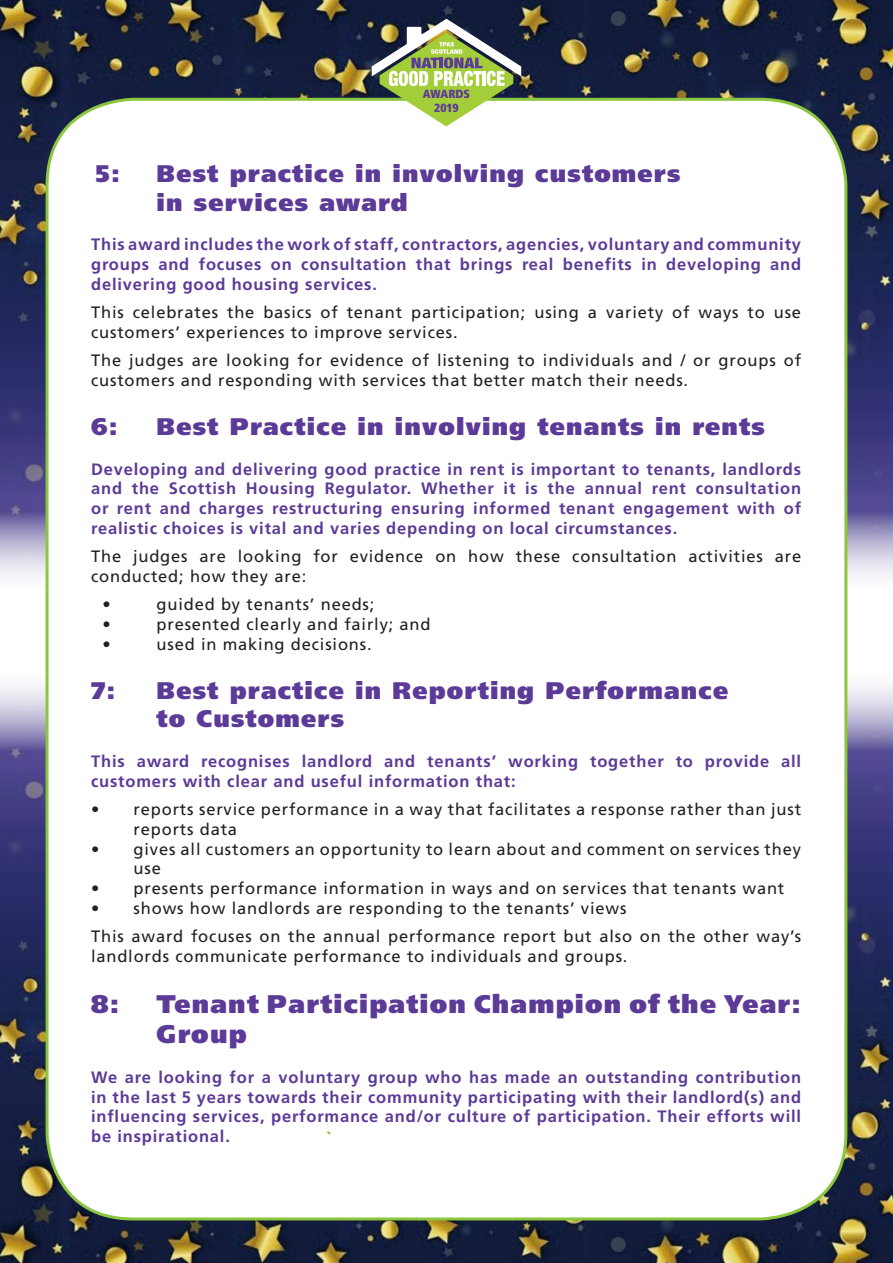
<style>
.page{position:relative;width:893px;height:1263px;background:#fff}
.page>*{position:absolute;margin:0;border:0;box-sizing:border-box;transform-origin:0 0}
.t1{font:900 25.5px/30.6px "Frutiger";letter-spacing:.05em;color:#5c3a97}
.t2{font:900 24px/28.8px "Frutiger";letter-spacing:.05em;color:#5c3a97}
.t3{font:16.5px/19.8px "Frutiger";letter-spacing:.05em;color:#231f20}
.t4{font:700 16.5px/19.8px "Frutiger";letter-spacing:.05em;color:#5c3a97;text-align:justify}
.t5{font:900 condensed 11.7px/14.1px "Frutiger";color:#5c3a97;text-align:center}
</style>
<div class="page">
<img style="left:0;top:666px;width:893px;height:597px">
<img style="left:0;top:0;width:893px;height:597px">
<div style="left:47px;top:99px;width:799px;height:1120px;background:#fff;border-radius:86px"></div>
<svg style="left:372px;top:19px;width:149px;height:108px"></svg>
<p class="t5" style="left:423px;top:87px;width:49px">AWARDS<br>2019</p>
<h2 class="t2" style="left:96px;top:159px;width:26px">5:</h2>
<h2 class="t2" style="left:157px;top:159px;width:525px">Best practice in involving customers in services award</h2>
<p class="t4" style="left:91px;top:235px;width:712px">This award includes the work of staff, contractors, agencies, voluntary and community groups and focuses on consultation that brings real benefits in developing and delivering good housing services.</p>
<p class="t3" style="left:91px;top:303px;width:711px">This celebrates the basics of tenant participation; using a variety of ways to use customers’ experiences to improve services.</p>
<p class="t3" style="left:91px;top:351px;width:711px">The judges are looking for evidence of listening to individuals and / or groups of customers and responding with services that better match their needs.</p>
<h2 class="t2" style="left:91px;top:412px;width:28px">6:</h2>
<h2 class="t2" style="left:157px;top:412px;width:610px">Best Practice in involving tenants in rents</h2>
<p class="t4" style="left:91px;top:459px;width:711px">Developing and delivering good practice in rent is important to tenants, landlords and the Scottish Housing Regulator. Whether it is the annual rent consultation or rent and charges restructuring ensuring informed tenant engagement with of realistic choices is vital and varies depending on local circumstances.</p>
<p class="t3" style="left:91px;top:546px;width:712px">The judges are looking for evidence on how these consultation activities are conducted; how they are:</p>
<p class="t3" style="left:103px;top:594px;width:10px">•</p>
<p class="t3" style="left:157px;top:594px;width:219px">guided by tenants’ needs;</p>
<p class="t3" style="left:103px;top:614px;width:10px">•</p>
<p class="t3" style="left:157px;top:614px;width:275px">presented clearly and fairly; and</p>
<p class="t3" style="left:103px;top:634px;width:10px">•</p>
<p class="t3" style="left:157px;top:634px;width:217px">used in making decisions.</p>
<h2 class="t2" style="left:91px;top:675px;width:26px">7:</h2>
<h2 class="t2" style="left:157px;top:675px;width:573px">Best practice in Reporting Performance to Customers</h2>
<p class="t4" style="left:91px;top:751px;width:712px">This award recognises landlord and tenants’ working together to provide all customers with clear and useful information that:</p>
<p class="t3" style="left:134px;top:799px;width:669px;text-indent:-43px">• reports service performance in a way that facilitates a response rather than just reports data</p>
<p class="t3" style="left:134px;top:839px;width:669px;text-indent:-43px">• gives all customers an opportunity to learn about and comment on services they use</p>
<p class="t3" style="left:91px;top:878px;width:695px">• presents performance information in ways and on services that tenants want</p>
<p class="t3" style="left:91px;top:894px;width:711px;line-height:28.3px">• shows how landlords are responding to the tenants’ views<br>This award focuses on the annual performance report but also on the other way’s</p>
<p class="t3" style="left:91px;top:946px;width:538px">landlords communicate performance to individuals and groups.</p>
<h1 class="t1" style="left:91px;top:988px;width:30px">8:</h1>
<h1 class="t1" style="left:157px;top:988px;width:646px">Tenant Participation Champion of the Year:<br>Group</h1>
<p class="t4" style="left:91px;top:1067px;width:711px">We are looking for a voluntary group who has made an outstanding contribution in the last 5 years towards their community participating with their landlord(s) and influencing services, performance and/or culture of participation. Their efforts will be inspirational.</p>
</div>
